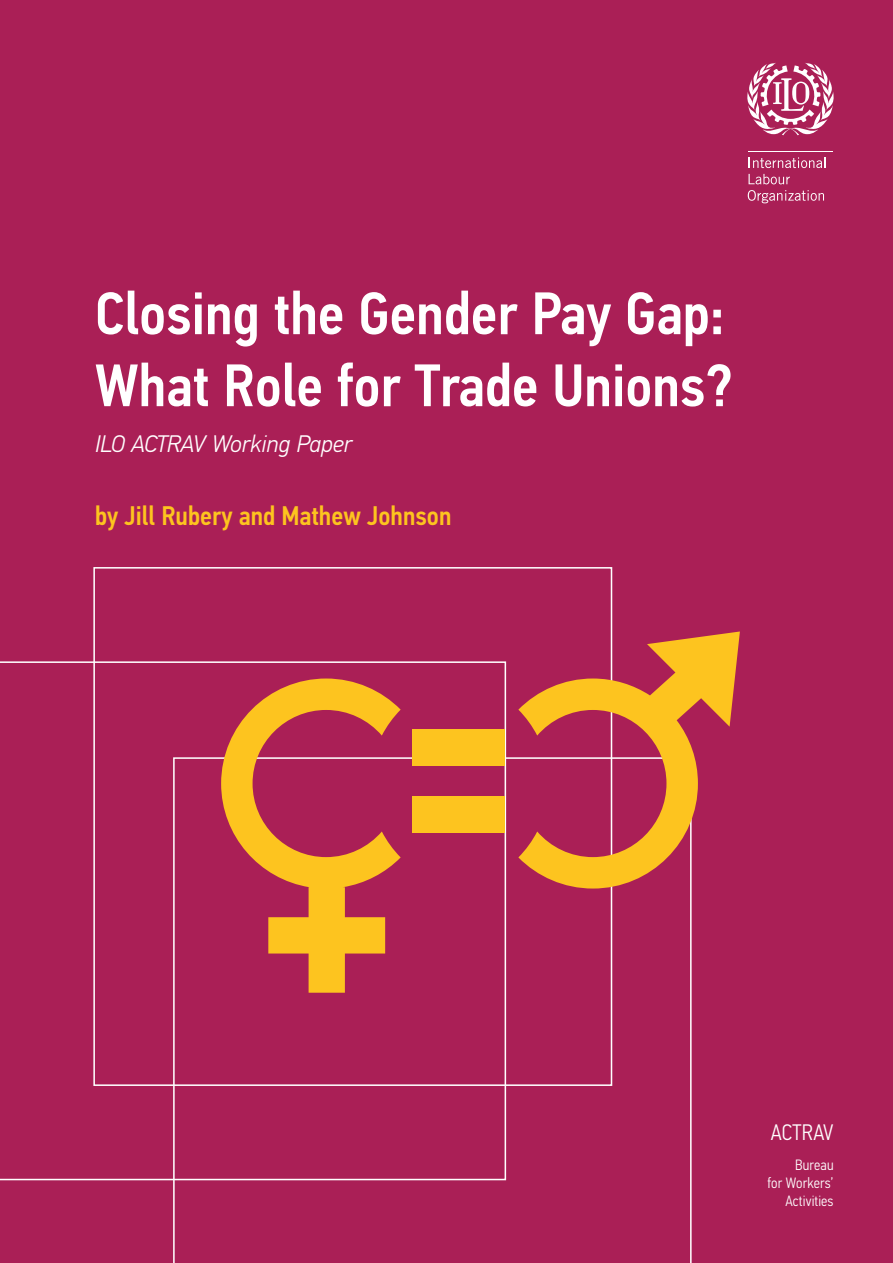
<style>
.page{position:relative;width:893px;height:1263px;background:#aa1f56}
.page>*{position:absolute;margin:0;border:0;box-sizing:border-box;transform-origin:0 0}
.t1{font:500 60px/72px "PF Din Text Cond Pro";color:#fff}
.t2{font:500 27px "PF Din Text Cond Pro";color:#fdc41f}
.t3{font:italic 300 24px "PF Din Text Pro";letter-spacing:-.01em;color:#fff}
.t4{font:300 22.5px "PF Din Text Cond Pro";letter-spacing:.01em;color:#fff}
.t5{font:300 15px/18px "PF Din Text Cond Pro";letter-spacing:.01em;color:#fff;text-align:right}
</style>
<div class="page">
<svg style="left:0;top:661px;width:506px;height:519px"></svg>
<svg style="left:173px;top:757px;width:519px;height:506px"></svg>
<hr style="left:748px;top:151px;width:85px;height:1px;background:#fff">
<svg style="left:749px;top:157px;width:76px;height:11px"></svg>
<svg style="left:748px;top:174px;width:42px;height:10px"></svg>
<svg style="left:748px;top:190px;width:76px;height:13px"></svg>
<svg style="left:747px;top:63px;width:87px;height:72px"></svg>
<svg style="left:221px;top:678px;width:180px;height:315px"></svg>
<div style="left:413px;top:729px;width:92px;height:36px;background:#fdc41f"></div>
<div style="left:413px;top:797px;width:92px;height:36px;background:#fdc41f"></div>
<svg style="left:518px;top:631px;width:222px;height:257px"></svg>
<p class="t1" style="left:95px;top:278px;width:639px">Closing the Gender Pay Gap:<br>What Role for Trade Unions?</p>
<p class="t3" style="left:95px;top:430px;width:259px">ILO ACTRAV Working Paper</p>
<p class="t2" style="left:95px;top:500px;width:358px">by Jill Rubery and Mathew Johnson</p>
<p class="t4" style="left:771px;top:1119px;width:64px">ACTRAV</p>
<p class="t5" style="left:767px;top:1156px;width:68px">Bureau<br>for Workers’<br>Activities</p>
</div>
